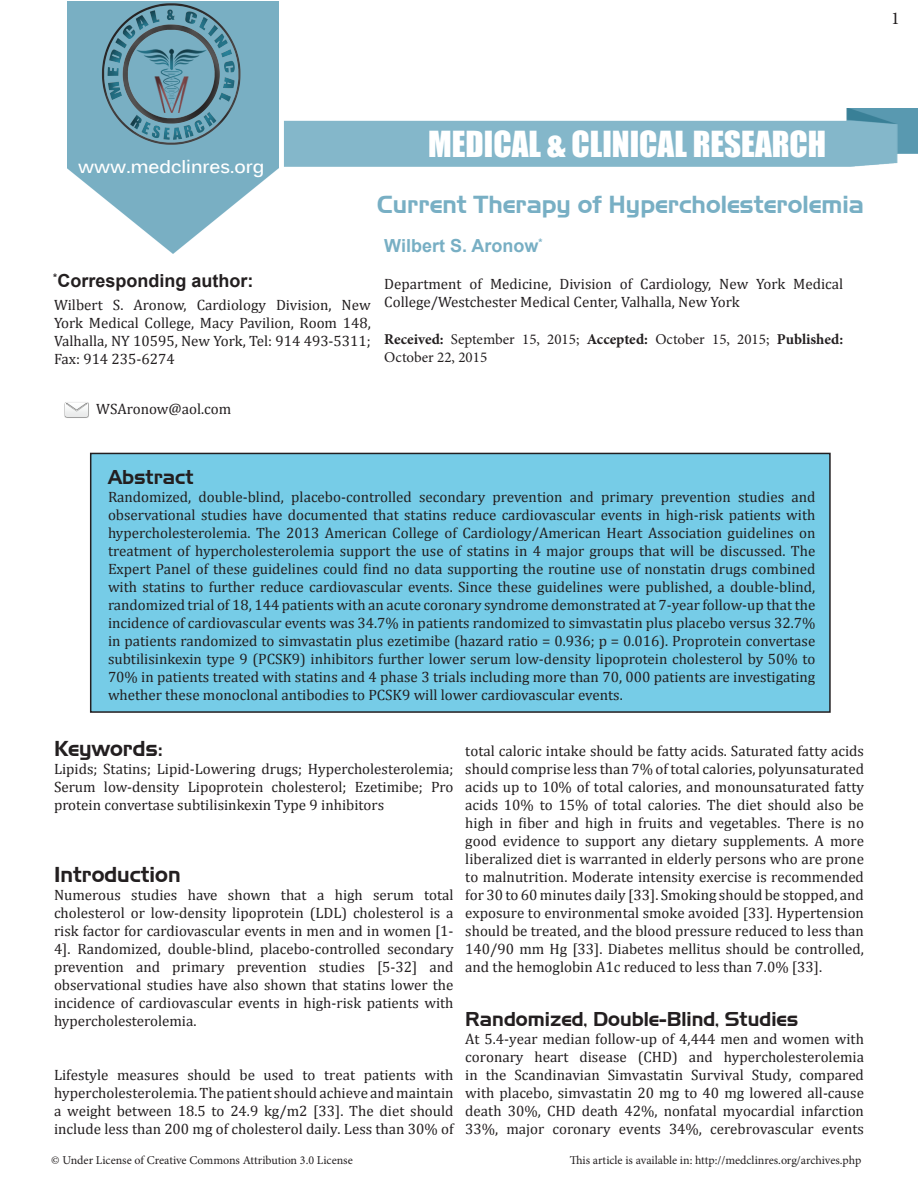
<style>
.page{position:relative;width:918px;height:1188px;background:#fff}
.page>*{position:absolute;margin:0;border:0;box-sizing:border-box;transform-origin:0 0}
.t1{font:33px "Impact";color:#fff}
.t2{font:24px "Aero Regular SWFTE";color:#78afc4}
.t3{font:21px "Aero Regular SWFTE";color:#231f20}
.t4{font:19.5px "Aero Regular SWFTE";color:#231f20}
.t5{font:700 18px "Arial";color:#231f20}
.t6{font:700 18px "Kalinga";color:#fff}
.t7{font:700 18px "Arial";color:#78afc4}
.t8{font:18px "Minion Pro";color:#231f20}
.t9{font:15px/18px "Cambria";color:#231f20;text-align:justify}
.t10{font:15px/18px "Minion Pro";color:#231f20}
.t11{font:12px "Minion Pro";letter-spacing:-.005em;color:#231f20}
.s1{font-weight:700}
</style>
<div class="page">
<img style="left:68px;top:1px;width:210px;height:253px">
<img style="left:278px;top:108px;width:640px;height:61px">
<img style="left:64px;top:402px;width:25px;height:16px">
<div style="left:100px;top:0;width:147px;height:150px;background:#231f20;opacity:.75"></div>
<div style="left:91px;top:453px;width:739px;height:259px;background:#76cce7"></div>
<div style="left:90px;top:453px;width:741px;height:260px;border:2px solid #231f20"></div>
<p class="t8" style="left:891px;top:6px;width:10px">1</p>
<p class="t6" style="left:78px;top:155px;width:188px">www.medclinres.org</p>
<h1 class="t1" style="left:428px;top:119px;width:399px">MEDICAL &amp; CLINICAL RESEARCH</h1>
<h2 class="t2" style="left:377px;top:190px;width:488px">Current Therapy of Hypercholesterolemia</h2>
<p class="t7" style="left:384px;top:234px;width:160px">Wilbert S. Aronow<sup>*</sup></p>
<p class="t9" style="left:384px;top:275px;width:460px">Department of Medicine, Division of Cardiology, New York Medical<br>College/Westchester Medical Center, Valhalla, New York</p>
<p class="t5" style="left:53px;top:269px;width:202px"><sup>*</sup>Corresponding author:</p>
<p class="t9" style="left:54px;top:295px;width:318px">Wilbert S. Aronow, Cardiology Division, New York Medical College, Macy Pavilion, Room 148, Valhalla, NY 10595, New York, Tel: 914 493-5311; Fax: 914 235-6274</p>
<p class="t10" style="left:384px;top:330px;width:461px"><span class="s1">Received:</span> September 15, 2015; <span class="s1">Accepted:</span> October 15, 2015; <span class="s1">Published:<br></span>October 22, 2015</p>
<p class="t9" style="left:96px;top:400px;width:137px">WSAronow@aol.com</p>
<h3 class="t4" style="left:108px;top:465px;width:87px">Abstract</h3>
<p class="t9" style="left:108px;top:488px;width:709px">Randomized, double-blind, placebo-controlled secondary prevention and primary prevention studies and observational studies have documented that statins reduce cardiovascular events in high-risk patients with hypercholesterolemia. The 2013 American College of Cardiology/American Heart Association guidelines on treatment of hypercholesterolemia support the use of statins in 4 major groups that will be discussed. The Expert Panel of these guidelines could find no data supporting the routine use of nonstatin drugs combined with statins to further reduce cardiovascular events. Since these guidelines were published, a double-blind, randomized trial of 18, 144 patients with an acute coronary syndrome demonstrated at 7-year follow-up that the incidence of cardiovascular events was 34.7% in patients randomized to simvastatin plus placebo versus 32.7% in patients randomized to simvastatin plus ezetimibe (hazard ratio = 0.936; p = 0.016). Proprotein convertase subtilisinkexin type 9 (PCSK9) inhibitors further lower serum low-density lipoprotein cholesterol by 50% to 70% in patients treated with statins and 4 phase 3 trials including more than 70, 000 patients are investigating whether these monoclonal antibodies to PCSK9 will lower cardiovascular events.</p>
<h3 class="t3" style="left:54px;top:736px;width:110px">Keywords:</h3>
<p class="t9" style="left:54px;top:760px;width:401px">Lipids; Statins; Lipid-Lowering drugs; Hypercholesterolemia; Serum low-density Lipoprotein cholesterol; Ezetimibe; Pro protein convertase subtilisinkexin Type 9 inhibitors</p>
<h3 class="t3" style="left:54px;top:862px;width:128px">Introduction</h3>
<p class="t9" style="left:54px;top:886px;width:401px">Numerous studies have shown that a high serum total cholesterol or low-density lipoprotein (LDL) cholesterol is a risk factor for cardiovascular events in men and in women [1- 4]. Randomized, double-blind, placebo-controlled secondary prevention and primary prevention studies [5-32] and observational studies have also shown that statins lower the incidence of cardiovascular events in high-risk patients with hypercholesterolemia.</p>
<p class="t9" style="left:54px;top:1066px;width:401px">Lifestyle measures should be used to treat patients with hypercholesterolemia. The patient should achieve and maintain a weight between 18.5 to 24.9 kg/m2 [33]. The diet should include less than 200 mg of cholesterol daily. Less than 30% of</p>
<p class="t9" style="left:465px;top:742px;width:400px">total caloric intake should be fatty acids. Saturated fatty acids should comprise less than 7% of total calories, polyunsaturated acids up to 10% of total calories, and monounsaturated fatty acids 10% to 15% of total calories. The diet should also be high in fiber and high in fruits and vegetables. There is no good evidence to support any dietary supplements. A more liberalized diet is warranted in elderly persons who are prone to malnutrition. Moderate intensity exercise is recommended for 30 to 60 minutes daily [33]. Smoking should be stopped, and exposure to environmental smoke avoided [33]. Hypertension should be treated, and the blood pressure reduced to less than 140/90 mm Hg [33]. Diabetes mellitus should be controlled, and the hemoglobin A1c reduced to less than 7.0% [33].</p>
<h3 class="t4" style="left:465px;top:1007px;width:335px">Randomized, Double-Blind, Studies</h3>
<p class="t9" style="left:465px;top:1030px;width:400px">At 5.4-year median follow-up of 4,444 men and women with coronary heart disease (CHD) and hypercholesterolemia in the Scandinavian Simvastatin Survival Study, compared with placebo, simvastatin 20 mg to 40 mg lowered all-cause death 30%, CHD death 42%, nonfatal myocardial infarction 33%, major coronary events 34%, cerebrovascular events</p>
<p class="t11" style="left:51px;top:1152px;width:303px">© Under License of Creative Commons Attribution 3.0 License</p>
<p class="t11" style="left:570px;top:1152px;width:293px">This article is available in: http://medclinres.org/archives.php</p>
</div>
